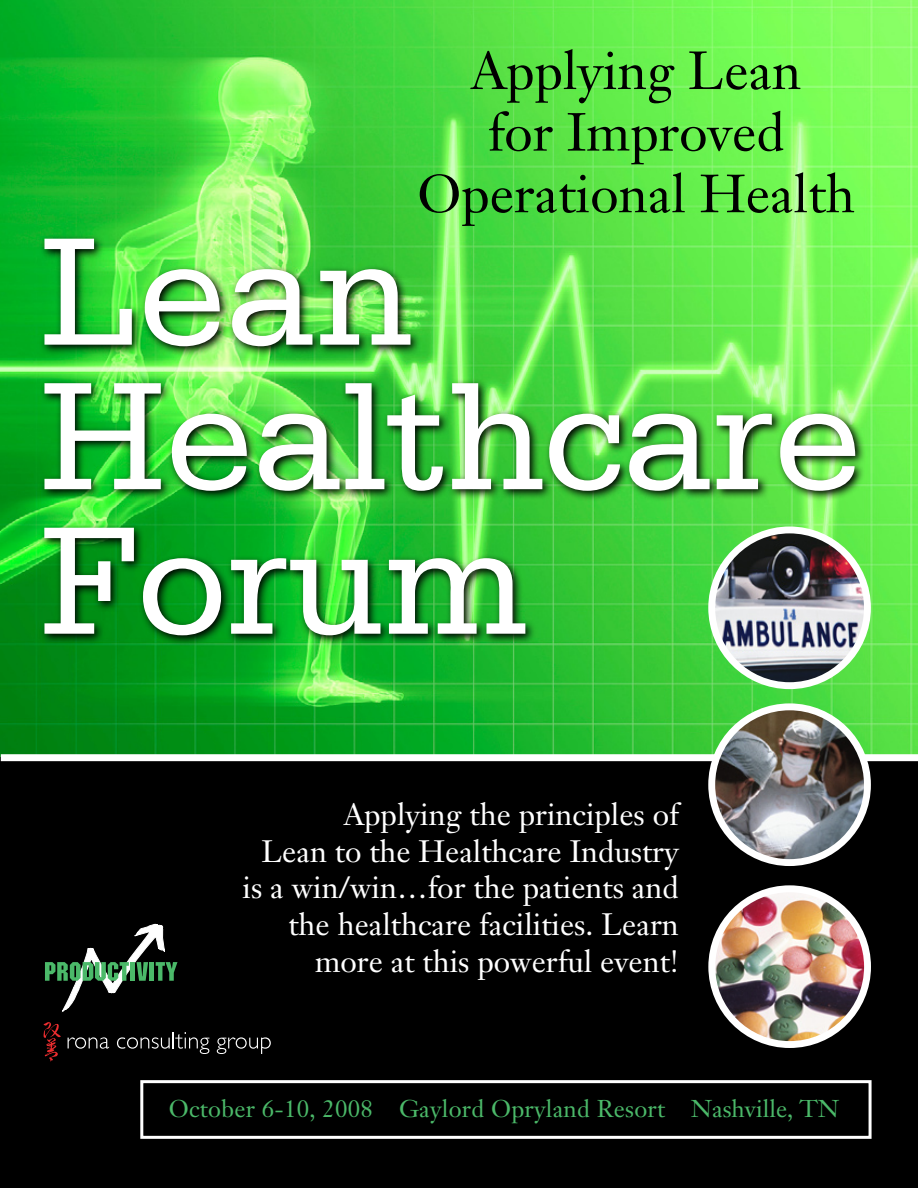
<style>
.page{position:relative;width:918px;height:1188px;background:#fff}
.page>*{position:absolute;margin:0;border:0;box-sizing:border-box;transform-origin:0 0}
.t1{font:162px/144.4px "Serifa";letter-spacing:-.01em;color:#fff}
.t2{font:52.8px/61.7px "Janson Text";color:#000;text-align:center}
.t3{font:30.6px/36.6px "Janson Text";color:#fff;text-align:right}
.t4{font:24px "Janson Text";letter-spacing:.01em;color:#4bb969}
</style>
<div class="page">
<img style="left:1px;top:0;width:917px;height:754px">
<div style="left:1px;top:758px;width:917px;height:430px;background:#000"></div>
<svg style="left:45px;top:923px;width:132px;height:88px"></svg>
<img style="left:39px;top:234px;width:879px;height:494px">
<svg style="left:68px;top:1037px;width:41px;height:12px"></svg>
<svg style="left:117px;top:1032px;width:92px;height:22px"></svg>
<svg style="left:217px;top:1037px;width:54px;height:17px"></svg>
<svg style="left:43px;top:1022px;width:18px;height:40px"></svg>
<div style="left:1px;top:754px;width:917px;height:7px;background:#fff"></div>
<img style="left:712px;top:889px;width:156px;height:156px;border-radius:78px">
<div style="left:708px;top:885px;width:163px;height:163px;border:7px solid #fff;border-radius:50%"></div>
<img style="left:712px;top:530px;width:155px;height:156px;border-radius:78px">
<div style="left:708px;top:527px;width:163px;height:162px;border:7px solid #fff;border-radius:50%"></div>
<img style="left:712px;top:707px;width:155px;height:156px;border-radius:78px">
<div style="left:708px;top:703px;width:163px;height:163px;border:7px solid #fff;border-radius:50%"></div>
<div style="left:140px;top:1080px;width:732px;height:59px;border:3px solid #fff"></div>
<h2 class="t2" style="left:417px;top:39px;width:439px">Applying Lean<br>for Improved<br>Operational Health</h2>
<h1 class="t1" style="left:40px;top:218px;width:824px">Lean<br>Healthcare<br>Forum</h1>
<p class="t3" style="left:243px;top:796px;width:438px">Applying the principles of<br>Lean to the Healthcare Industry is a win/win…for the patients and the healthcare facilities. Learn more at this powerful event!</p>
<p class="t4" style="left:169px;top:1094px;width:672px">October 6-10, 2008 Gaylord Opryland Resort Nashville, TN</p>
</div>
